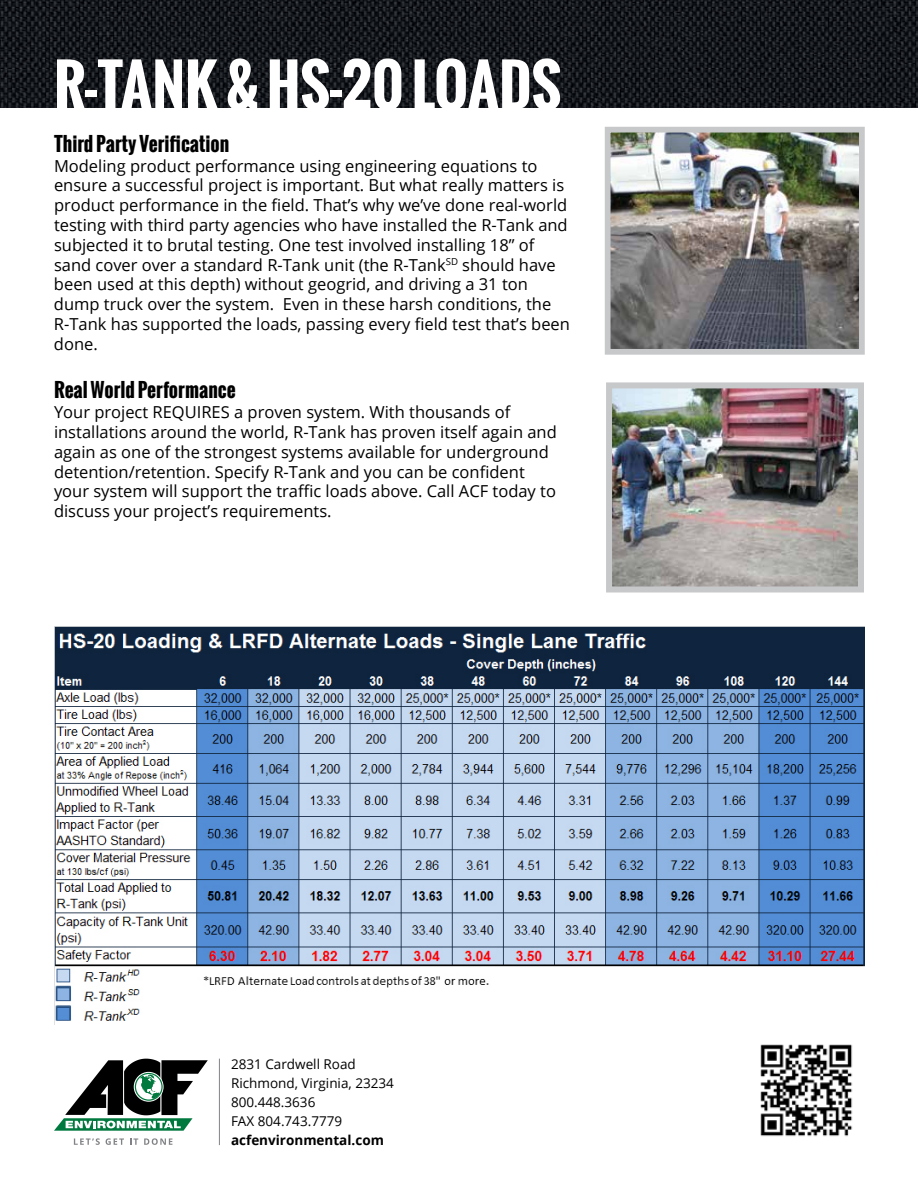
<style>
.page{position:relative;width:918px;height:1188px;background:#fff}
.page>*{position:absolute;margin:0;border:0;box-sizing:border-box;transform-origin:0 0}
.t1{font:700 57px "Oswald";color:#fff}
.t2{font:700 19.5px "Oswald";color:#000}
.t3{font:16.5px/19.8px "Open Sans";color:#000}
.t4{font:13.5px/19px "Open Sans";color:#000}
.t5{font:700 13.5px "Open Sans";color:#000}
</style>
<div class="page">
<img style="left:0;top:0;width:918px;height:108px">
<img style="left:613px;top:389px;width:244px;height:196px">
<div style="left:606px;top:382px;width:258px;height:210px;border:6px solid #c7c8ca"></div>
<img style="left:612px;top:134px;width:246px;height:214px">
<div style="left:605px;top:127px;width:260px;height:228px;border:6px solid #c7c8ca"></div>
<svg style="left:54px;top:1059px;width:154px;height:72px"></svg>
<svg style="left:74px;top:1138px;width:26px;height:7px"></svg>
<svg style="left:106px;top:1138px;width:18px;height:7px"></svg>
<svg style="left:130px;top:1138px;width:8px;height:7px"></svg>
<svg style="left:144px;top:1138px;width:28px;height:7px"></svg>
<hr style="left:219px;top:1059px;width:1px;height:86px;background:#808285">
<img style="left:760px;top:1044px;width:93px;height:93px">
<img style="left:54px;top:626px;width:810px;height:399px">
<h1 class="t1" style="left:54px;top:43px;width:509px">R-TANK &amp; HS-20 LOADS</h1>
<p class="t2" style="left:54px;top:129px;width:177px">Third Party Verification</p>
<p class="t3" style="left:54px;top:155px;width:518px">Modeling product performance using engineering equations to ensure a successful project is important. But what really matters is product performance in the field. That’s why we’ve done real-world testing with third party agencies who have installed the R-Tank and subjected it to brutal testing. One test involved installing 18” of sand cover over a standard R-Tank unit (the R-Tank<sup>SD</sup> should have been used at this depth) without geogrid, and driving a 31 ton dump truck over the system. Even in these harsh conditions, the R-Tank has supported the loads, passing every field test that’s been done.</p>
<p class="t2" style="left:54px;top:376px;width:183px">Real World Performance</p>
<p class="t3" style="left:54px;top:402px;width:504px">Your project REQUIRES a proven system. With thousands of installations around the world, R-Tank has proven itself again and again as one of the strongest systems available for underground detention/retention. Specify R-Tank and you can be confident your system will support the traffic loads above. Call ACF today to discuss your project’s requirements.</p>
<p class="t4" style="left:231px;top:1054px;width:164px">2831 Cardwell Road<br>Richmond, Virginia, 23234<br>800.448.3636<br>FAX 804.743.7779</p>
<p class="t5" style="left:231px;top:1131px;width:154px">acfenvironmental.com</p>
</div>
